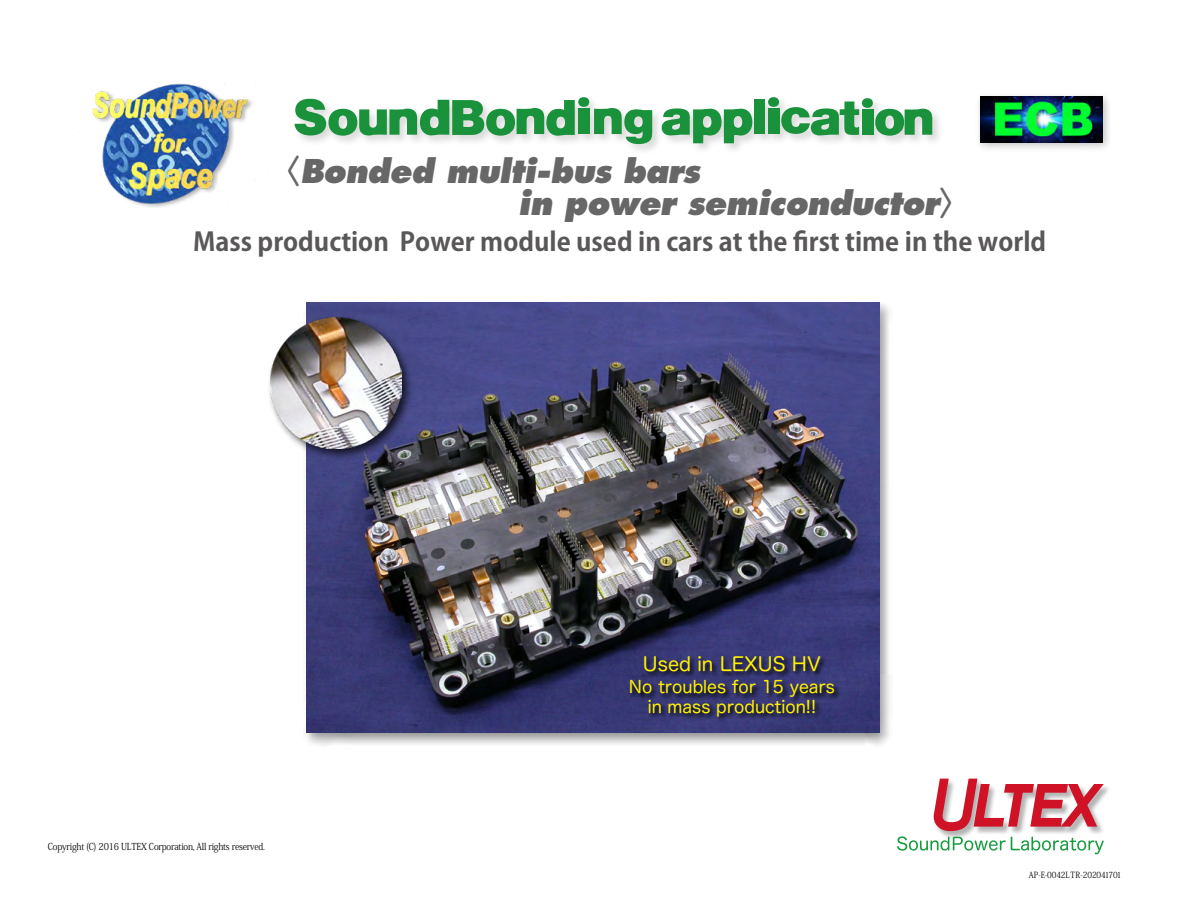
<style>
.page{position:relative;width:1188px;height:918px;background:#fff}
.page>*{position:absolute;margin:0;border:0;box-sizing:border-box;transform-origin:0 0}
.t1{font:italic 800 31.95px/32px "Futura";letter-spacing:-.02em;color:#666766}
.t2{font:700 25.5px "Koz Go Pr 6 N";color:#595757}
.t3{font:19.2px "Hira Maru Pro W4";color:#fff100}
.t4{font:16.95px/19.2px "Hira Maru Pro W4";color:#fff100;text-align:center}
.t5{font:9.6px "Koz Min Std";letter-spacing:-.025em;color:#000;scale:.9 1}
.t6{font:8.55px "Koz Min Std";letter-spacing:-.01em;color:#000;scale:.9 1}
.s1{font-family:"Hira Maru Pro N W4";font-weight:400;font-style:normal}
</style>
<div class="page">
<div style="left:303px;top:301px;width:590px;height:446px;background:#000;opacity:.4"></div>
<img style="left:307px;top:303px;width:572px;height:429px">
<div style="left:266px;top:314px;width:148px;height:147px;background:#000;opacity:.75"></div>
<img style="left:270px;top:318px;width:131px;height:131px">
<svg style="left:630px;top:655px;width:211px;height:68px"></svg>
<div style="left:934px;top:779px;width:177px;height:60px;background:#000;opacity:.3"></div>
<svg style="left:897px;top:779px;width:207px;height:75px"></svg>
<div style="left:292px;top:95px;width:651px;height:60px;background:#000;opacity:.15"></div>
<svg style="left:594px;top:108px;width:58px;height:36px"></svg>
<div style="left:578px;top:109px;width:11px;height:25px;background:#1a923b"></div>
<div style="left:578px;top:97px;width:11px;height:10px;background:#1a923b;border-radius:50%"></div>
<svg style="left:294px;top:99px;width:281px;height:37px"></svg>
<div style="left:755px;top:99px;width:10px;height:35px;background:#1a923b"></div>
<div style="left:862px;top:110px;width:11px;height:25px;background:#1a923b"></div>
<div style="left:862px;top:98px;width:11px;height:10px;background:#1a923b;border-radius:50%"></div>
<div style="left:768px;top:109px;width:11px;height:25px;background:#1a923b"></div>
<div style="left:768px;top:97px;width:11px;height:10px;background:#1a923b;border-radius:50%"></div>
<svg style="left:781px;top:102px;width:78px;height:33px"></svg>
<svg style="left:662px;top:108px;width:90px;height:35px"></svg>
<svg style="left:875px;top:109px;width:57px;height:27px"></svg>
<div style="left:974px;top:90px;width:139px;height:63px;background:#000;opacity:.25"></div>
<img style="left:981px;top:97px;width:122px;height:45px">
<div style="left:79px;top:83px;width:195px;height:126px;background:#000;opacity:.3"></div>
<img style="left:79px;top:84px;width:190px;height:119px">
<p class="t1" style="left:518px;top:156px;width:454px;text-indent:-249px"><span class="s1">〈</span>Bonded multi-bus bars<br>in power semiconductor<span class="s1">〉</span></p>
<p class="t2" style="left:193px;top:227px;width:854px">Mass production Power module used in cars at the first time in the world</p>
<p class="t5" style="left:48px;top:840px;width:243px">Copyright (C) 2016 ULTEX Corporation, All rights reserved.</p>
<p class="t3" style="left:643px;top:647px;width:179px">Used in LEXUS HV</p>
<p class="t4" style="left:629px;top:676px;width:208px">No troubles for 15 years in mass production!!</p>
<p class="t6" style="left:1029px;top:869px;width:104px">AP-E-0042LTR-202041701</p>
</div>
